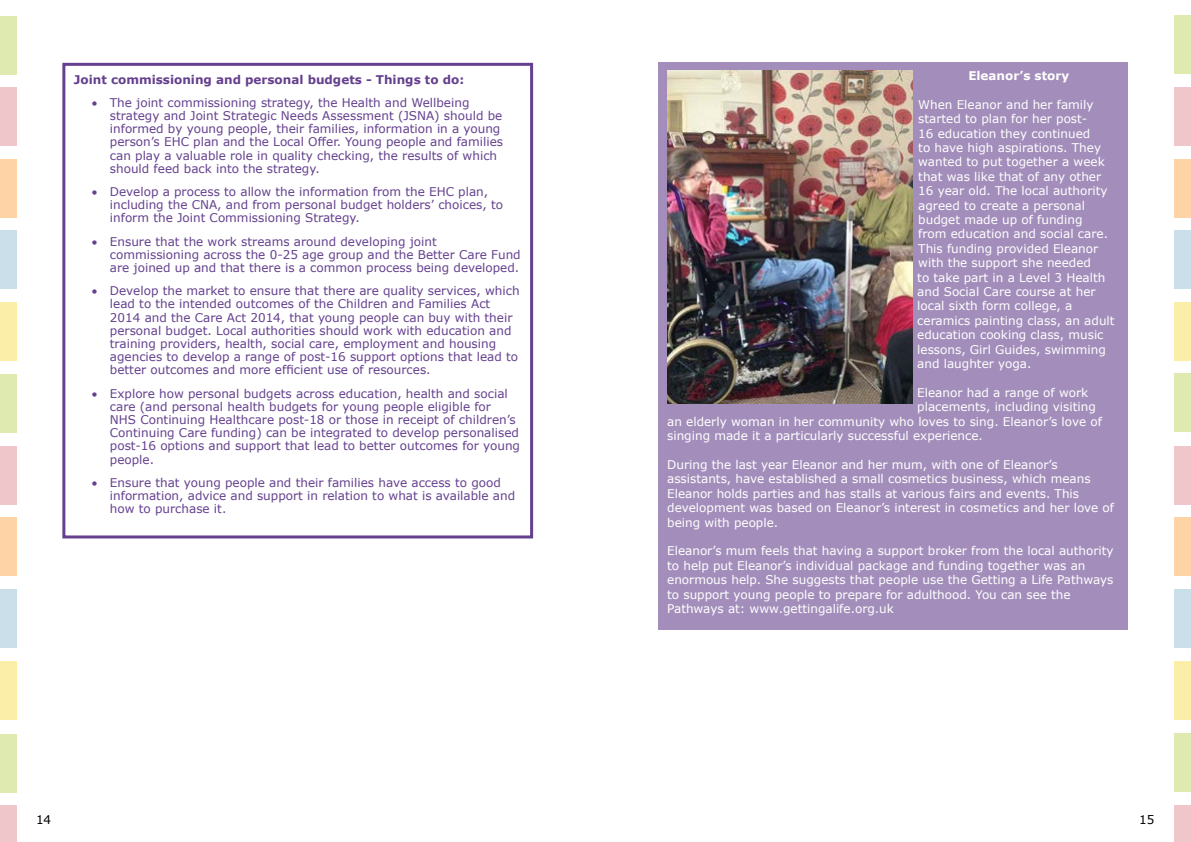
<style>
.page{position:relative;width:1191px;height:842px;background:#fff}
.page>*{position:absolute;margin:0;border:0;box-sizing:border-box;transform-origin:0 0}
.t1{font:12px/13.2px "Verdana";color:#64408e}
.t2{font:12px/14.4px "Verdana";color:#fff}
.t3{font:700 12px "Verdana";color:#64408e}
.t4{font:700 12px "Verdana";color:#fff}
.t5{font:12px "Verdana";color:#000}
</style>
<div class="page">
<div style="left:0;top:302px;width:17px;height:59px;background:#faeea8"></div>
<div style="left:0;top:87px;width:16px;height:59px;background:#efc6c9"></div>
<div style="left:0;top:231px;width:17px;height:58px;background:#cadfea"></div>
<div style="left:0;top:159px;width:16px;height:59px;background:#fed4a6"></div>
<div style="left:0;top:16px;width:16px;height:58px;background:#deeab0"></div>
<div style="left:0;top:662px;width:17px;height:58px;background:#faeea8"></div>
<div style="left:0;top:446px;width:17px;height:59px;background:#efc6c9"></div>
<div style="left:0;top:589px;width:16px;height:59px;background:#cadfea"></div>
<div style="left:0;top:518px;width:17px;height:58px;background:#fed4a6"></div>
<div style="left:0;top:374px;width:17px;height:58px;background:#deeab0"></div>
<div style="left:0;top:805px;width:17px;height:37px;background:#efc6c9"></div>
<div style="left:0;top:734px;width:17px;height:58px;background:#deeab0"></div>
<div style="left:1174px;top:302px;width:17px;height:58px;background:#faeea8"></div>
<div style="left:1174px;top:87px;width:17px;height:59px;background:#efc6c9"></div>
<div style="left:1174px;top:230px;width:17px;height:59px;background:#cadfea"></div>
<div style="left:1174px;top:159px;width:17px;height:58px;background:#fed4a6"></div>
<div style="left:1174px;top:16px;width:17px;height:58px;background:#deeab0"></div>
<div style="left:1174px;top:661px;width:17px;height:59px;background:#faeea8"></div>
<div style="left:1174px;top:446px;width:17px;height:58px;background:#efc6c9"></div>
<div style="left:1174px;top:589px;width:17px;height:58px;background:#cadfea"></div>
<div style="left:1174px;top:517px;width:17px;height:59px;background:#fed4a6"></div>
<div style="left:1174px;top:374px;width:17px;height:58px;background:#deeab0"></div>
<div style="left:1174px;top:805px;width:17px;height:37px;background:#efc6c9"></div>
<div style="left:1174px;top:734px;width:17px;height:58px;background:#deeab0"></div>
<div style="left:62px;top:63px;width:471px;height:475px;border:3px solid #64408e"></div>
<div style="left:658px;top:62px;width:469px;height:567px;background:#a38ebb"></div>
<img style="left:667px;top:71px;width:245px;height:333px">
<p class="t3" style="left:74px;top:71px;width:392px">Joint commissioning and personal budgets - Things to do:</p>
<p class="t1" style="left:110px;top:96px;width:395px;text-indent:-18px">• The joint commissioning strategy, the Health and Wellbeing strategy and Joint Strategic Needs Assessment (JSNA) should be informed by young people, their families, information in a young person’s EHC plan and the Local Offer. Young people and families can play a valuable role in quality checking, the results of which should feed back into the strategy.</p>
<p class="t1" style="left:110px;top:185px;width:395px;text-indent:-18px">• Develop a process to allow the information from the EHC plan, including the CNA, and from personal budget holders’ choices, to inform the Joint Commissioning Strategy.</p>
<p class="t1" style="left:110px;top:234px;width:412px;text-indent:-18px">• Ensure that the work streams around developing joint commissioning across the 0-25 age group and the Better Care Fund are joined up and that there is a common process being developed.</p>
<p class="t1" style="left:110px;top:284px;width:411px;text-indent:-18px">• Develop the market to ensure that there are quality services, which lead to the intended outcomes of the Children and Families Act 2014 and the Care Act 2014, that young people can buy with their personal budget. Local authorities should work with education and training providers, health, social care, employment and housing agencies to develop a range of post-16 support options that lead to better outcomes and more efficient use of resources.</p>
<p class="t1" style="left:110px;top:386px;width:412px;text-indent:-18px">• Explore how personal budgets across education, health and social care (and personal health budgets for young people eligible for NHS Continuing Healthcare post-18 or those in receipt of children’s Continuing Care funding) can be integrated to develop personalised post-16 options and support that lead to better outcomes for young people.</p>
<p class="t1" style="left:110px;top:476px;width:407px;text-indent:-18px">• Ensure that young people and their families have access to good information, advice and support in relation to what is available and how to purchase it.</p>
<p class="t4" style="left:968px;top:67px;width:102px">Eleanor’s story</p>
<p class="t2" style="left:917px;top:97px;width:199px">When Eleanor and her family started to plan for her post-<br>16 education they continued<br>to have high aspirations. They wanted to put together a week that was like that of any other<br>16 year old. The local authority agreed to create a personal budget made up of funding<br>from education and social care.<br>This funding provided Eleanor with the support she needed<br>to take part in a Level 3 Health and Social Care course at her local sixth form college, a ceramics painting class, an adult education cooking class, music lessons, Girl Guides, swimming and laughter yoga.</p>
<p class="t2" style="left:917px;top:385px;width:173px">Eleanor had a range of work</p>
<p class="t2" style="left:917px;top:400px;width:180px">placements, including visiting</p>
<p class="t2" style="left:667px;top:414px;width:436px">an elderly woman in her community who loves to sing. Eleanor’s love of</p>
<p class="t2" style="left:667px;top:428px;width:317px">singing made it a particularly successful experience.</p>
<p class="t2" style="left:667px;top:457px;width:448px">During the last year Eleanor and her mum, with one of Eleanor’s assistants, have established a small cosmetics business, which means Eleanor holds parties and has stalls at various fairs and events. This development was based on Eleanor’s interest in cosmetics and her love of being with people.</p>
<p class="t2" style="left:667px;top:544px;width:448px">Eleanor’s mum feels that having a support broker from the local authority to help put Eleanor’s individual package and funding together was an enormous help. She suggests that people use the Getting a Life Pathways to support young people to prepare for adulthood. You can see the Pathways at: www.gettingalife.org.uk</p>
<p class="t5" style="left:36px;top:812px;width:17px">14</p>
<p class="t5" style="left:1139px;top:812px;width:17px">15</p>
</div>
